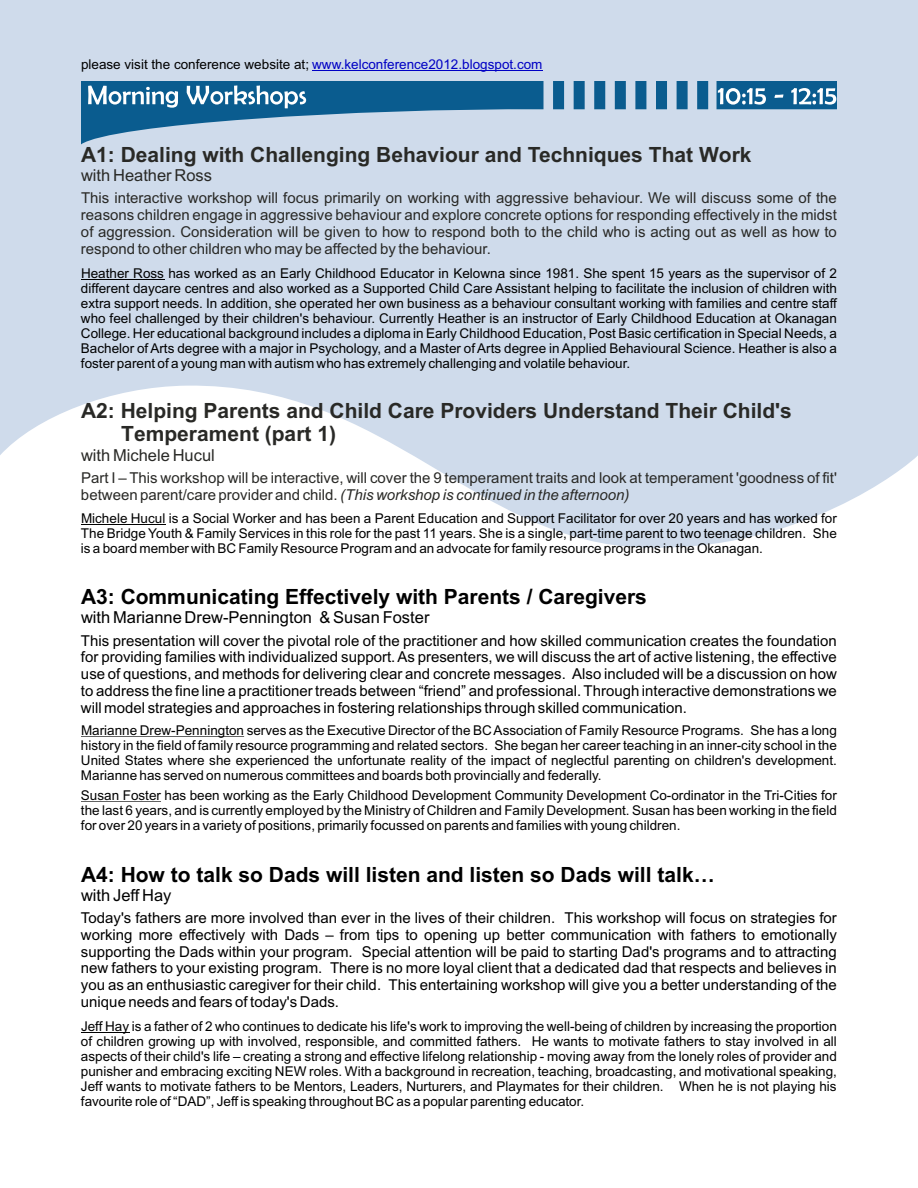
<style>
.page{position:relative;width:918px;height:1188px;background:#fff}
.page>*{position:absolute;margin:0;border:0;box-sizing:border-box;transform-origin:0 0}
.t1{font:700 21px/23.4px "Arial";color:#292926}
.t2{font:700 21px "Arial";color:#000}
.t3{font:16.5px "Arial";color:#000}
.t4{font:16.5px "Arial";color:#292926}
.t5{font:15px/16.8px "Arial";color:#000;text-align:justify}
.t6{font:15px/16.8px "Arial";color:#292926;text-align:justify}
.t7{font:13.5px/15.1px "Arial";color:#000;text-align:justify}
.s1{color:#0000c4}
.s2{font-style:italic}
</style>
<div class="page">
<svg style="left:0;top:0;width:918px;height:548px;fill:#cfdbeb"></svg>
<svg style="left:81px;top:81px;width:756px;height:63px;background:#81a8c6"></svg>
<svg style="left:88px;top:85px;width:218px;height:23px"></svg>
<svg style="left:718px;top:88px;width:118px;height:17px"></svg>
<hr style="left:81px;top:279px;width:83px;height:1px;background:#000">
<hr style="left:81px;top:524px;width:84px;height:1px;background:#000">
<hr style="left:81px;top:736px;width:163px;height:1px;background:#000">
<hr style="left:81px;top:801px;width:80px;height:1px;background:#000">
<hr style="left:81px;top:1032px;width:48px;height:1px;background:#000">
<hr style="left:312px;top:70px;width:231px;height:1px;background:#0000c4">
<p class="t7" style="left:81px;top:58px;width:463px">please visit the conference website at; <span class="s1">www.kelconference2012.blogspot.com</span></p>
<h1 class="t1" style="left:81px;top:145px;width:672px">A1: Dealing with Challenging Behaviour and Techniques That Work</h1>
<p class="t4" style="left:81px;top:169px;width:133px">with Heather Ross</p>
<p class="t6" style="left:81px;top:191px;width:757px">This interactive workshop will focus primarily on working with aggressive behaviour. We will discuss some of the reasons children engage in aggressive behaviour and explore concrete options for responding effectively in the midst of aggression. Consideration will be given to how to respond both to the child who is acting out as well as how to respond to other children who may be affected by the behaviour.</p>
<p class="t7" style="left:81px;top:266px;width:758px">Heather Ross has worked as an Early Childhood Educator in Kelowna since 1981. She spent 15 years as the supervisor of 2 different daycare centres and also worked as a Supported Child Care Assistant helping to facilitate the inclusion of children with extra support needs. In addition, she operated her own business as a behaviour consultant working with families and centre staff who feel challenged by their children's behaviour. Currently Heather is an instructor of Early Childhood Education at Okanagan College. Her educational background includes a diploma in Early Childhood Education, Post Basic certification in Special Needs, a Bachelor of Arts degree with a major in Psychology, and a Master of Arts degree in Applied Behavioural Science. Heather is also a foster parent of a young man with autism who has extremely challenging and volatile behaviour.</p>
<h1 class="t1" style="left:121px;top:401px;width:672px;text-indent:-40px">A2: Helping Parents and Child Care Providers Understand Their Child's<br>Temperament (part 1)</h1>
<p class="t4" style="left:81px;top:449px;width:135px">with Michele Hucul</p>
<p class="t6" style="left:81px;top:471px;width:758px">Part I – This workshop will be interactive, will cover the 9 temperament traits and look at temperament 'goodness of fit' between parent/care provider and child. <span class="s2">(This workshop is continued in the afternoon)</span></p>
<p class="t7" style="left:81px;top:512px;width:758px">Michele Hucul is a Social Worker and has been a Parent Education and Support Facilitator for over 20 years and has worked for The Bridge Youth &amp; Family Services in this role for the past 11 years. She is a single, part-time parent to two teenage children. She is a board member with BC Family Resource Program and an advocate for family resource programs in the Okanagan.</p>
<h1 class="t2" style="left:81px;top:589px;width:567px">A3: Communicating Effectively with Parents / Caregivers</h1>
<p class="t3" style="left:81px;top:611px;width:350px">with Marianne Drew-Pennington &amp; Susan Foster</p>
<p class="t5" style="left:81px;top:633px;width:757px">This presentation will cover the pivotal role of the practitioner and how skilled communication creates the foundation for providing families with individualized support. As presenters, we will discuss the art of active listening, the effective use of questions, and methods for delivering clear and concrete messages. Also included will be a discussion on how to address the fine line a practitioner treads between “friend” and professional. Through interactive demonstrations we will model strategies and approaches in fostering relationships through skilled communication.</p>
<p class="t7" style="left:81px;top:724px;width:757px">Marianne Drew-Pennington serves as the Executive Director of the BC Association of Family Resource Programs. She has a long history in the field of family resource programming and related sectors. She began her career teaching in an inner-city school in the United States where she experienced the unfortunate reality of the impact of neglectful parenting on children's development.<br>Marianne has served on numerous committees and boards both provincially and federally.</p>
<p class="t7" style="left:81px;top:789px;width:757px">Susan Foster has been working as the Early Childhood Development Community Development Co-ordinator in the Tri-Cities for the last 6 years, and is currently employed by the Ministry of Children and Family Development. Susan has been working in the field for over 20 years in a variety of positions, primarily focussed on parents and families with young children.</p>
<h1 class="t2" style="left:81px;top:866px;width:635px">A4: How to talk so Dads will listen and listen so Dads will talk…</h1>
<p class="t3" style="left:81px;top:889px;width:92px">with Jeff Hay</p>
<p class="t5" style="left:81px;top:911px;width:758px">Today's fathers are more involved than ever in the lives of their children. This workshop will focus on strategies for working more effectively with Dads – from tips to opening up better communication with fathers to emotionally supporting the Dads within your program. Special attention will be paid to starting Dad's programs and to attracting new fathers to your existing program. There is no more loyal client that a dedicated dad that respects and believes in you as an enthusiastic caregiver for their child. This entertaining workshop will give you a better understanding of the unique needs and fears of today's Dads.</p>
<p class="t7" style="left:81px;top:1020px;width:757px">Jeff Hay is a father of 2 who continues to dedicate his life's work to improving the well-being of children by increasing the proportion of children growing up with involved, responsible, and committed fathers. He wants to motivate fathers to stay involved in all aspects of their child's life – creating a strong and effective lifelong relationship - moving away from the lonely roles of provider and punisher and embracing exciting NEW roles. With a background in recreation, teaching, broadcasting, and motivational speaking, Jeff wants to motivate fathers to be Mentors, Leaders, Nurturers, and Playmates for their children. When he is not playing his favourite role of “DAD”, Jeff is speaking throughout BC as a popular parenting educator.</p>
</div>
